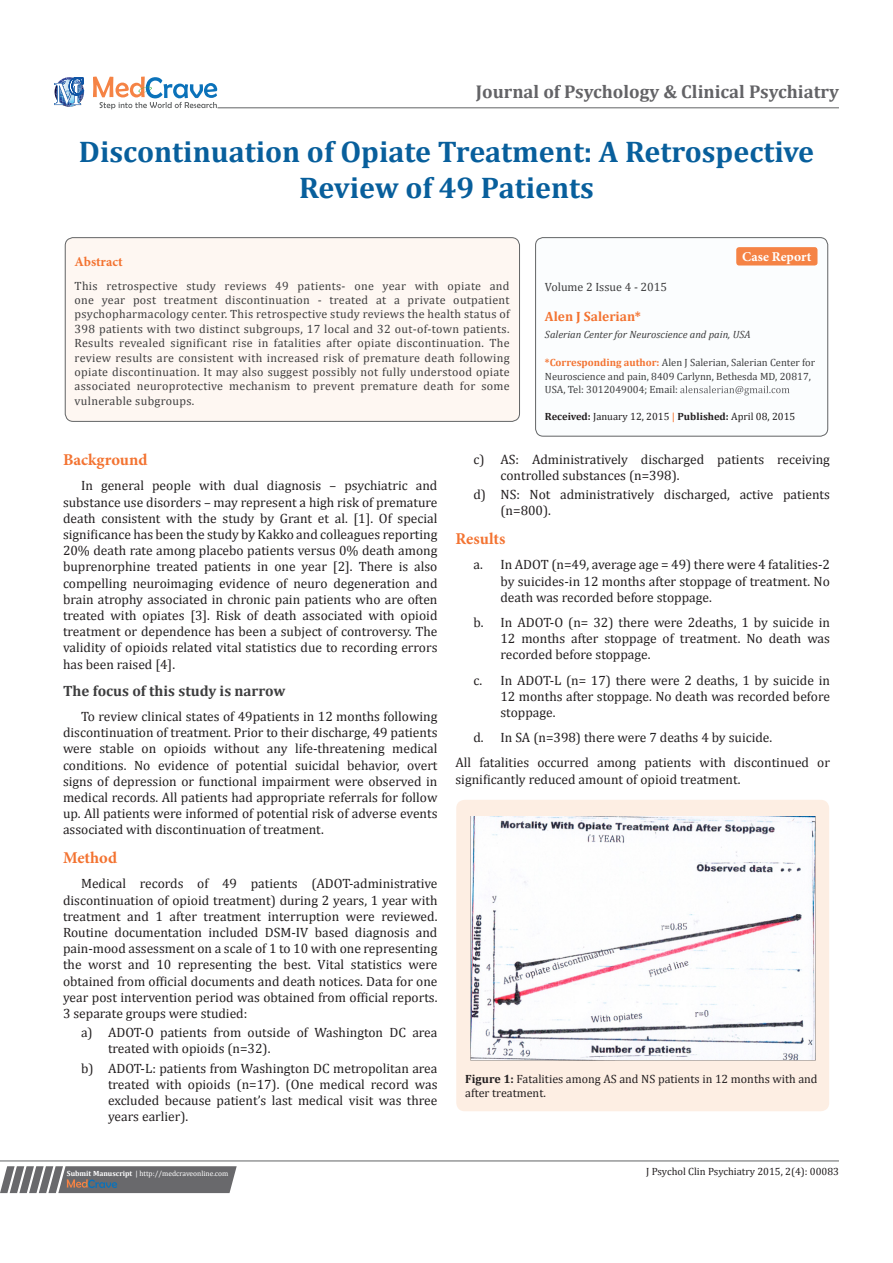
<style>
.page{position:relative;width:893px;height:1263px;background:#fff}
.page>*{position:absolute;margin:0;border:0;box-sizing:border-box;transform-origin:0 0}
.t1{font:700 30px/36px "Cambria";color:#085f9c;text-align:center}
.t2{font:700 18.6px "Cambria";color:#636366}
.t3{font:700 16.5px "Minion Pro";color:#f37331}
.List_Paragraph{font:700 15px "Cambria";color:#3e3e3f}
.t4{font:13.5px/16.2px "Cambria";color:#231f20;text-align:justify}
.t5{font:700 13.5px "Cambria";color:#f37331}
.t6{font:700 13.5px "Minion Pro";letter-spacing:.005em;color:#fff}
.t7{font:700 13.5px "Minion Pro";color:#f37331}
.t8{font:12px/14.4px "Cambria";letter-spacing:.025em;color:#3e3e3f;text-align:justify}
.t9{font:12px/14.4px "Cambria";color:#231f20}
.t10{font:12px "Cambria";color:#3e3e3f}
.t11{font:10.5px/13.5px "Cambria";color:#3e3e3f}
.t12{font:10.5px "Cambria";color:#231f20}
.t13{font:italic 10.5px "Cambria";color:#3e3e3f}
.t14{font:7.5px "Cambria";color:#fff}
.s1{font-weight:700;color:#f37331}
.s2{font-weight:700}
.s3{font-weight:700;color:#f58345}
</style>
<div class="page">
<svg style="left:54px;top:77px;width:30px;height:30px"></svg>
<svg style="left:93px;top:77px;width:124px;height:32px"></svg>
<div style="left:536px;top:238px;width:292px;height:198px;background:#fbfdfe;border-radius:8px"></div>
<svg style="left:680px;top:386px;width:109px;height:9px"></svg>
<div style="left:535px;top:237px;width:293px;height:200px;border:1px solid #626465;border-radius:8px"></div>
<div style="left:65px;top:238px;width:454px;height:183px;background:#fef7f2;border-radius:8px"></div>
<div style="left:65px;top:237px;width:455px;height:185px;border:1px solid #626465;border-radius:8px"></div>
<svg style="left:0;top:1166px;width:237px;height:27px;background:#78787a"></svg>
<hr style="left:0;top:1161px;width:839px;height:1px;background:#626465">
<div style="left:456px;top:800px;width:373px;height:311px;background:#fdeee3;border-radius:8px"></div>
<img style="left:471px;top:816px;width:344px;height:244px">
<hr style="left:218px;top:108px;width:621px;height:1px;background:#626465">
<div style="left:736px;top:247px;width:81px;height:18px;background:#f58345;border-radius:3px"></div>
<p class="t2" style="left:476px;top:79px;width:365px">Journal of Psychology &amp; Clinical Psychiatry</p>
<p class="t1" style="left:79px;top:133px;width:737px">Discontinuation of Opiate Treatment: A Retrospective<br>Review of 49 Patients</p>
<p class="t7" style="left:75px;top:252px;width:50px">Abstract</p>
<p class="t8" style="left:75px;top:278px;width:437px">This retrospective study reviews 49 patients- one year with opiate and one year post treatment discontinuation - treated at a private outpatient psychopharmacology center. This retrospective study reviews the health status of 398 patients with two distinct subgroups, 17 local and 32 out-of-town patients.<br>Results revealed significant rise in fatalities after opiate discontinuation. The review results are consistent with increased risk of premature death following opiate discontinuation. It may also suggest possibly not fully understood opiate associated neuroprotective mechanism to prevent premature death for some vulnerable subgroups.</p>
<p class="t6" style="left:742px;top:247px;width:71px">Case Report</p>
<p class="t10" style="left:545px;top:279px;width:124px">Volume 2 Issue 4 - 2015</p>
<p class="t5" style="left:545px;top:307px;width:98px">Alen J Salerian*</p>
<p class="t13" style="left:545px;top:327px;width:207px">Salerian Center for Neuroscience and pain, USA</p>
<p class="t11" style="left:545px;top:356px;width:272px"><span class="s1">*Corresponding author:</span> Alen J Salerian, Salerian Center for<br>Neuroscience and pain, 8409 Carlynn, Bethesda MD, 20817,<br>USA, Tel: 3012049004; Email:</p>
<p class="t12" style="left:545px;top:410px;width:252px"><span class="s2">Received:</span> January 12, 2015 <span class="s3">|</span> <span class="s2">Published:</span> April 08, 2015</p>
<p class="t3" style="left:63px;top:448px;width:86px">Background</p>
<p class="t4" style="left:63px;top:478px;width:376px;text-indent:18px">In general people with dual diagnosis – psychiatric and substance use disorders – may represent a high risk of premature death consistent with the study by Grant et al. [1]. Of special significance has been the study by Kakko and colleagues reporting 20% death rate among placebo patients versus 0% death among buprenorphine treated patients in one year [2]. There is also compelling neuroimaging evidence of neuro degeneration and brain atrophy associated in chronic pain patients who are often treated with opiates [3]. Risk of death associated with opioid treatment or dependence has been a subject of controversy. The validity of opioids related vital statistics due to recording errors has been raised [4].</p>
<p class="List_Paragraph" style="left:63px;top:680px;width:224px">The focus of this study is narrow</p>
<p class="t4" style="left:63px;top:708px;width:376px;text-indent:18px">To review clinical states of 49patients in 12 months following discontinuation of treatment. Prior to their discharge, 49 patients were stable on opioids without any life-threatening medical conditions. No evidence of potential suicidal behavior, overt signs of depression or functional impairment were observed in medical records. All patients had appropriate referrals for follow up. All patients were informed of potential risk of adverse events associated with discontinuation of treatment.</p>
<p class="t3" style="left:63px;top:846px;width:56px">Method</p>
<p class="t4" style="left:63px;top:875px;width:376px;text-indent:18px">Medical records of 49 patients (ADOT-administrative discontinuation of opioid treatment) during 2 years, 1 year with treatment and 1 after treatment interruption were reviewed.<br>Routine documentation included DSM-IV based diagnosis and pain-mood assessment on a scale of 1 to 10 with one representing the worst and 10 representing the best. Vital statistics were obtained from official documents and death notices. Data for one year post intervention period was obtained from official reports.<br>3 separate groups were studied:</p>
<p class="t4" style="left:108px;top:1024px;width:331px;text-indent:-27px">a) ADOT-O patients from outside of Washington DC area treated with opioids (n=32).</p>
<p class="t4" style="left:108px;top:1060px;width:331px;text-indent:-27px">b) ADOT-L: patients from Washington DC metropolitan area treated with opioids (n=17). (One medical record was excluded because patient’s last medical visit was three years earlier).</p>
<p class="t4" style="left:500px;top:451px;width:331px;text-indent:-27px">c) AS: Administratively discharged patients receiving controlled substances (n=398).</p>
<p class="t4" style="left:500px;top:486px;width:331px;text-indent:-27px">d) NS: Not administratively discharged, active patients (n=800).</p>
<p class="t3" style="left:455px;top:527px;width:51px">Results</p>
<p class="t4" style="left:500px;top:557px;width:331px;text-indent:-27px">a. In ADOT (n=49, average age = 49) there were 4 fatalities-2 by suicides-in 12 months after stoppage of treatment. No death was recorded before stoppage.</p>
<p class="t4" style="left:500px;top:614px;width:331px;text-indent:-27px">b. In ADOT-O (n= 32) there were 2deaths, 1 by suicide in 12 months after stoppage of treatment. No death was recorded before stoppage.</p>
<p class="t4" style="left:500px;top:672px;width:331px;text-indent:-27px">c. In ADOT-L (n= 17) there were 2 deaths, 1 by suicide in 12 months after stoppage. No death was recorded before stoppage.</p>
<p class="t4" style="left:473px;top:729px;width:300px">d. In SA (n=398) there were 7 deaths 4 by suicide.</p>
<p class="t4" style="left:455px;top:755px;width:376px">All fatalities occurred among patients with discontinued or significantly reduced amount of opioid treatment.</p>
<p class="t9" style="left:465px;top:1071px;width:354px"><span class="s2">Figure 1:</span> Fatalities among AS and NS patients in 12 months with and after treatment.</p>
<p class="t14" style="left:67px;top:1169px;width:163px"><span class="s2">Submit Manuscript</span> | http://medcraveonline.com</p>
<p class="t12" style="left:646px;top:1165px;width:194px">J Psychol Clin Psychiatry 2015, 2(4): 00083</p>
</div>
